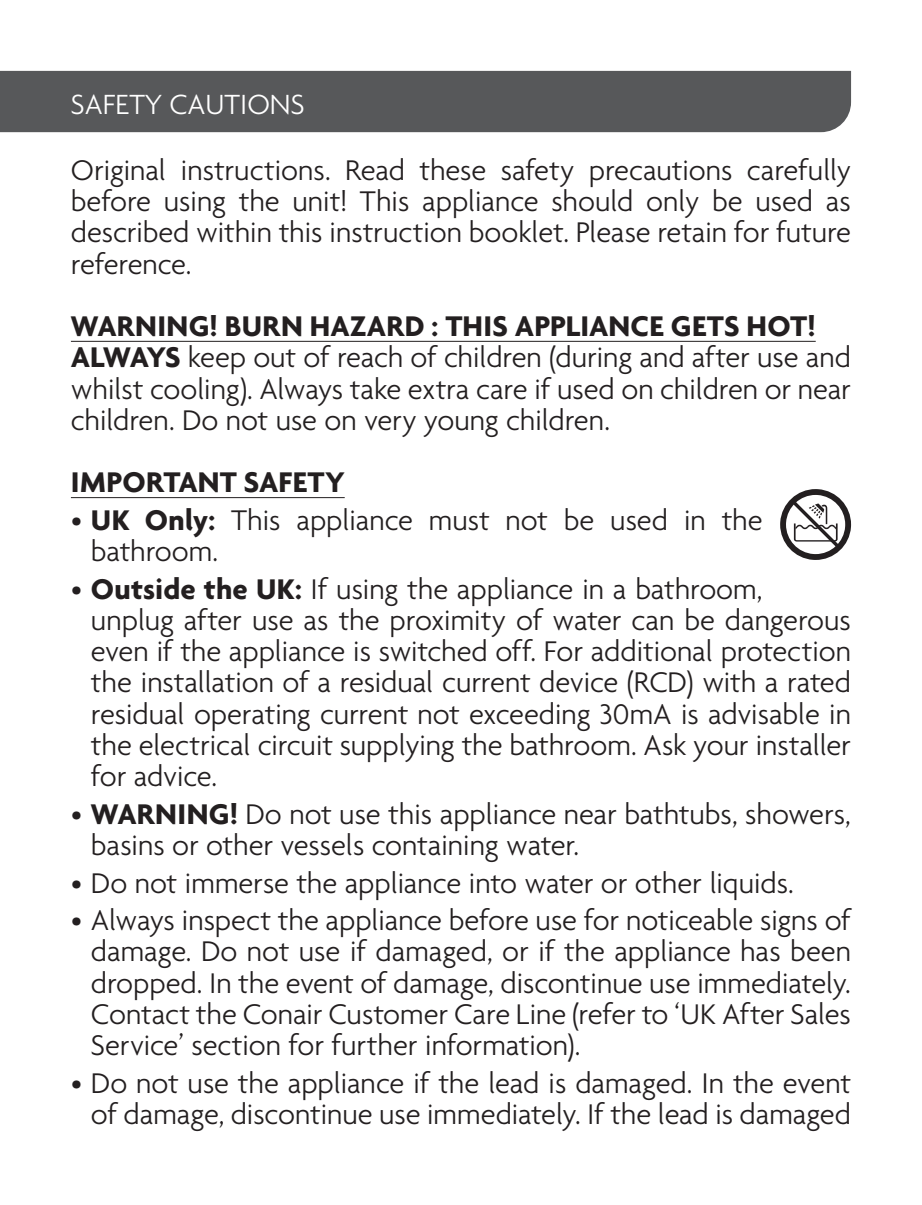
<style>
.page{position:relative;width:922px;height:1205px;background:#fff}
.page>*{position:absolute;margin:0;border:0;box-sizing:border-box;transform-origin:0 0}
.t1{font:300 30.75px/31.2px "Agenda";letter-spacing:-.01em;color:#231f20}
.t2{font:700 30.75px "Agenda";letter-spacing:.005em;color:#231f20}
.t3{font:300 30px "Agenda";color:#fff}
.s1{font-weight:700}
</style>
<div class="page">
<div style="left:0;top:71px;width:850px;height:61px;background:#57585a"></div>
<hr style="left:71px;top:341px;width:744px;height:1px;background:#231f20">
<hr style="left:71px;top:497px;width:273px;height:1px;background:#231f20">
<svg style="left:780px;top:489px;width:70px;height:71px"></svg>
<p class="t3" style="left:71px;top:87px;width:235px">SAFETY CAUTIONS</p>
<p class="t1" style="left:71px;top:154px;width:781px;text-align:justify">Original instructions. Read these safety precautions carefully before using the unit! This appliance should only be used as described within this instruction booklet. Please retain for future reference.</p>
<p class="t1" style="left:71px;top:310px;width:781px"><span class="s1">WARNING! BURN HAZARD : THIS APPLIANCE GETS HOT!<br>ALWAYS</span> keep out of reach of children (during and after use and whilst cooling). Always take extra care if used on children or near children. Do not use on very young children.</p>
<p class="t2" style="left:71px;top:464px;width:275px">IMPORTANT SAFETY</p>
<p class="t1" style="left:91px;top:504px;width:673px;text-indent:-20px">• <span class="s1">UK Only:</span> This appliance must not be used in the bathroom.</p>
<p class="t1" style="left:91px;top:573px;width:761px;text-indent:-20px">• <span class="s1">Outside the UK:</span> If using the appliance in a bathroom, unplug after use as the proximity of water can be dangerous even if the appliance is switched off. For additional protection the installation of a residual current device (RCD) with a rated residual operating current not exceeding 30mA is advisable in the electrical circuit supplying the bathroom. Ask your installer for advice.</p>
<p class="t1" style="left:91px;top:798px;width:761px;text-indent:-20px">• <span class="s1">WARNING!</span> Do not use this appliance near bathtubs, showers, basins or other vessels containing water.</p>
<p class="t1" style="left:71px;top:866px;width:724px">• Do not immerse the appliance into water or other liquids.</p>
<p class="t1" style="left:91px;top:904px;width:761px;text-align:justify;text-indent:-20px">• Always inspect the appliance before use for noticeable signs of damage. Do not use if damaged, or if the appliance has been dropped. In the event of damage, discontinue use immediately.<br>Contact the Conair Customer Care Line (refer to ‘UK After Sales Service’ section for further information).</p>
<p class="t1" style="left:71px;top:1066px;width:781px;text-align:right">• Do not use the appliance if the lead is damaged. In the event of damage, discontinue use immediately. If the lead is damaged</p>
</div>
